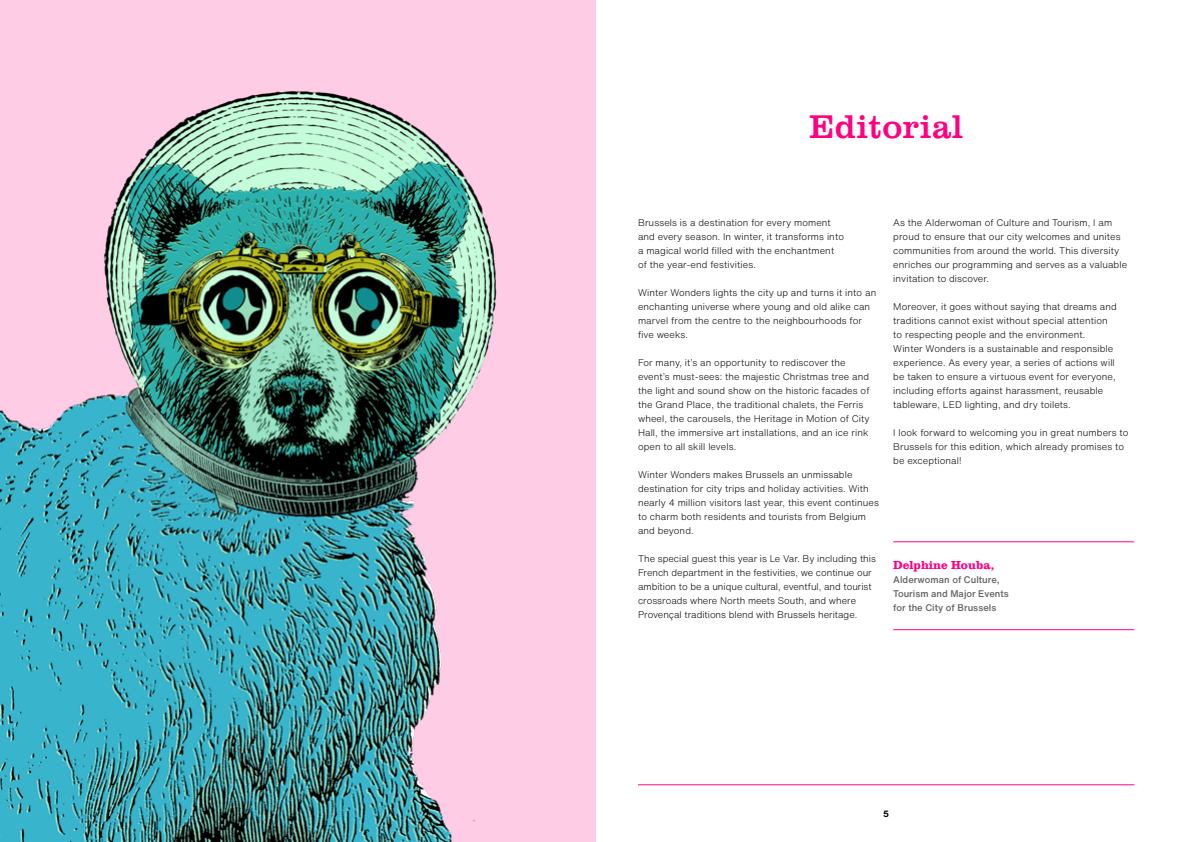
<style>
.page{position:relative;width:1191px;height:842px;background:#fff}
.page>*{position:absolute;margin:0;border:0;box-sizing:border-box;transform-origin:0 0}
.t1{font:34px "Clarendon URW";letter-spacing:.01em;color:#ff0083}
.t2{font:700 12px "Clarendon URW";letter-spacing:.005em;color:#ff0083}
.t3{font:300 9.5px/14px "Helvetica Now Text";letter-spacing:.01em;color:#000}
.t4{font:500 9.5px/14px "Helvetica Now Text";letter-spacing:.005em;color:#636466}
.t5{font:700 9px "Helvetica Now Text";color:#000}
</style>
<div class="page">
<div style="left:0;top:0;width:595px;height:842px;background:#ffcce6"></div>
<img style="left:0;top:91px;width:497px;height:751px">
<hr style="left:893px;top:541px;width:241px;height:1px;background:#ff0083">
<hr style="left:893px;top:629px;width:241px;height:1px;background:#ff0083">
<hr style="left:638px;top:784px;width:496px;height:1px;background:#ff0083">
<h1 class="t1" style="left:809px;top:102px;width:155px">Editorial</h1>
<p class="t3" style="left:638px;top:215px;width:207px">Brussels is a destination for every moment and every season. In winter, it transforms into a magical world filled with the enchantment of the year-end festivities.</p>
<p class="t3" style="left:638px;top:285px;width:240px">Winter Wonders lights the city up and turns it into an enchanting universe where young and old alike can marvel from the centre to the neighbourhoods for five weeks.</p>
<p class="t3" style="left:638px;top:355px;width:233px">For many, it’s an opportunity to rediscover the event’s must-sees: the majestic Christmas tree and the light and sound show on the historic facades of the Grand Place, the traditional chalets, the Ferris wheel, the carousels, the Heritage in Motion of City Hall, the immersive art installations, and an ice rink open to all skill levels.</p>
<p class="t3" style="left:638px;top:467px;width:242px">Winter Wonders makes Brussels an unmissable destination for city trips and holiday activities. With nearly 4 million visitors last year, this event continues to charm both residents and tourists from Belgium and beyond.</p>
<p class="t3" style="left:638px;top:551px;width:239px">The special guest this year is Le Var. By including this French department in the festivities, we continue our ambition to be a unique cultural, eventful, and tourist crossroads where North meets South, and where Provençal traditions blend with Brussels heritage.</p>
<p class="t3" style="left:893px;top:215px;width:235px">As the Alderwoman of Culture and Tourism, I am proud to ensure that our city welcomes and unites communities from around the world. This diversity enriches our programming and serves as a valuable invitation to discover.</p>
<p class="t3" style="left:893px;top:299px;width:225px">Moreover, it goes without saying that dreams and traditions cannot exist without special attention to respecting people and the environment.<br>Winter Wonders is a sustainable and responsible experience. As every year, a series of actions will be taken to ensure a virtuous event for everyone, including efforts against harassment, reusable tableware, LED lighting, and dry toilets.</p>
<p class="t3" style="left:893px;top:425px;width:237px">I look forward to welcoming you in great numbers to<br>Brussels for this edition, which already promises to be exceptional!</p>
<p class="t2" style="left:893px;top:556px;width:103px">Delphine Houba,</p>
<p class="t4" style="left:893px;top:572px;width:117px">Alderwoman of Culture,<br>Tourism and Major Events for the City of Brussels</p>
<p class="t5" style="left:883px;top:807px;width:7px">5</p>
</div>
